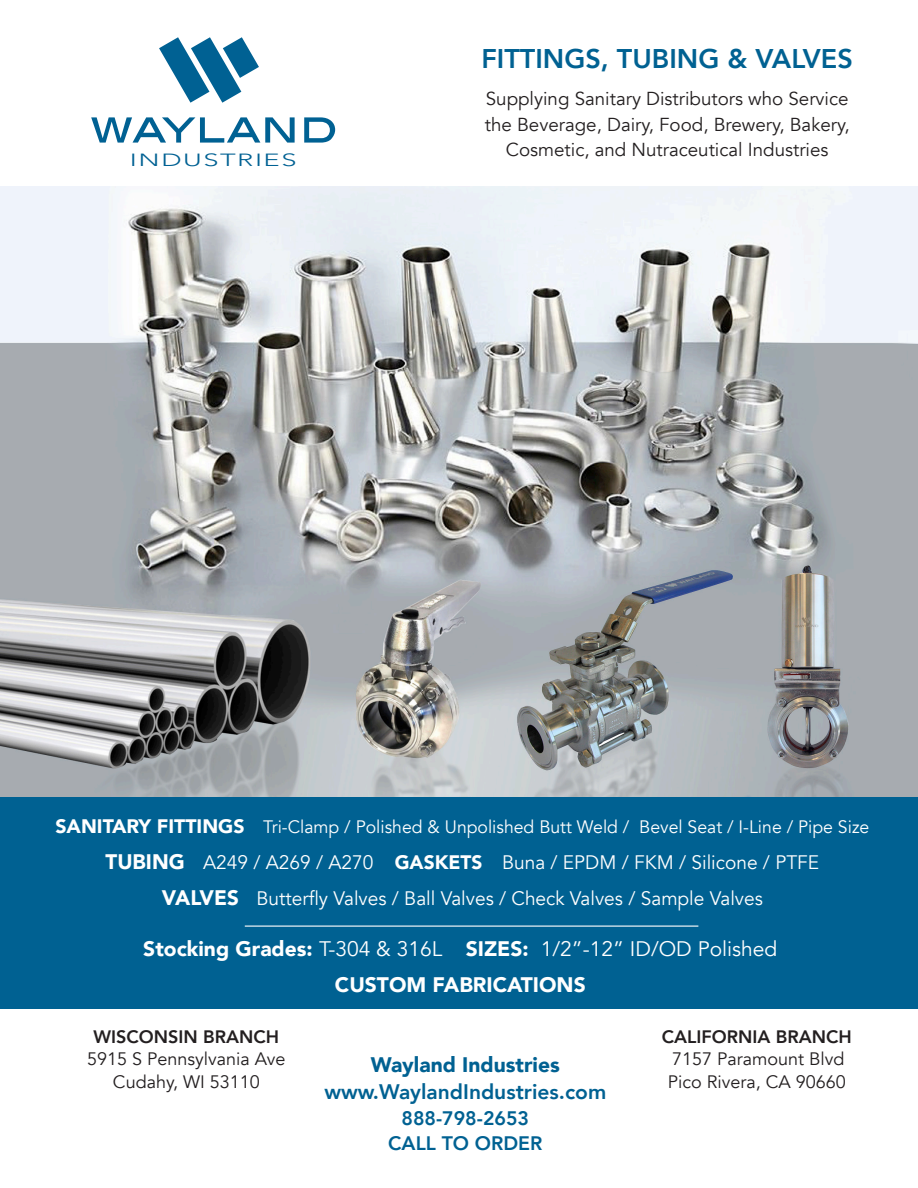
<style>
.page{position:relative;width:918px;height:1188px;background:#fff}
.page>*{position:absolute;margin:0;border:0;box-sizing:border-box;transform-origin:0 0}
.t1{font:800 27px "Avenir";color:#006192}
.t2{font:21px "Avenir";color:#fff}
.t3{font:800 21px "Avenir";color:#006192}
.t4{font:900 21px "Avenir";color:#fff}
.t5{font:900 21px "Avenir";color:#006192}
.t6{font:19.5px "Avenir";color:#fff}
.t7{font:800 19.5px "Avenir";color:#006192}
.t8{font:18.75px/25.5px "Avenir";color:#231f20;text-align:center}
.t9{font:18px "Avenir";color:#fff}
.t10{font:18px/22.5px "Avenir";color:#231f20;text-align:center}
.t11{font:800 18px "Avenir";color:#231f20}
.t12{font:300 17.55px "Avenir";letter-spacing:.055em;color:#006193;scale:1.56 1}
.s1{font-weight:900;font-size:19.5px}
.s2{font-weight:900;font-size:21px}
.s3{font-weight:900}
</style>
<div class="page">
<svg style="left:159px;top:37px;width:100px;height:66px"></svg>
<svg style="left:91px;top:117px;width:204px;height:26px"></svg>
<svg style="left:304px;top:117px;width:31px;height:26px"></svg>
<div style="left:0;top:795px;width:918px;height:214px;background:#006192"></div>
<hr style="left:245px;top:926px;width:453px;height:1px;background:#fff">
<img style="left:0;top:187px;width:918px;height:610px">
<p class="t12" style="left:130px;top:150px;width:108px">INDUSTRIES</p>
<p class="t1" style="left:481px;top:37px;width:373px">FITTINGS, TUBING &amp; VALVES</p>
<p class="t8" style="left:485px;top:86px;width:366px">Supplying Sanitary Distributors who Service the Beverage, Dairy, Food, Brewery, Bakery,<br>Cosmetic, and Nutraceutical Industries</p>
<p class="t9" style="left:55px;top:816px;width:815px"><span class="s1">SANITARY FITTINGS</span> Tri-Clamp / Polished &amp; Unpolished Butt Weld / Bevel Seat / I-Line / Pipe Size</p>
<p class="t6" style="left:106px;top:851px;width:715px"><span class="s2">TUBING</span> A249 / A269 / A270 <span class="s3">GASKETS</span> Buna / EPDM / FKM / Silicone / PTFE</p>
<p class="t6" style="left:162px;top:887px;width:603px"><span class="s2">VALVES</span> Butterfly Valves / Ball Valves / Check Valves / Sample Valves</p>
<p class="t2" style="left:143px;top:936px;width:636px"><span class="s3">Stocking Grades:</span> T-304 &amp; 316L <span class="s3">SIZES:</span> 1/2”-12” ID/OD Polished</p>
<p class="t4" style="left:335px;top:967px;width:252px">CUSTOM FABRICATIONS</p>
<p class="t11" style="left:94px;top:1022px;width:187px">WISCONSIN BRANCH</p>
<p class="t10" style="left:87px;top:1048px;width:200px">5915 S Pennsylvania Ave<br>Cudahy, WI 53110</p>
<p class="t5" style="left:371px;top:1047px;width:191px">Wayland Industries</p>
<p class="t3" style="left:324px;top:1075px;width:283px">www.WaylandIndustries.com</p>
<p class="t7" style="left:401px;top:1103px;width:129px">888-798-2653</p>
<p class="t7" style="left:388px;top:1128px;width:156px">CALL TO ORDER</p>
<p class="t11" style="left:662px;top:1022px;width:191px">CALIFORNIA BRANCH</p>
<p class="t10" style="left:672px;top:1048px;width:174px">7157 Paramount Blvd</p>
<p class="t10" style="left:668px;top:1070px;width:180px">Pico Rivera, CA 90660</p>
</div>
